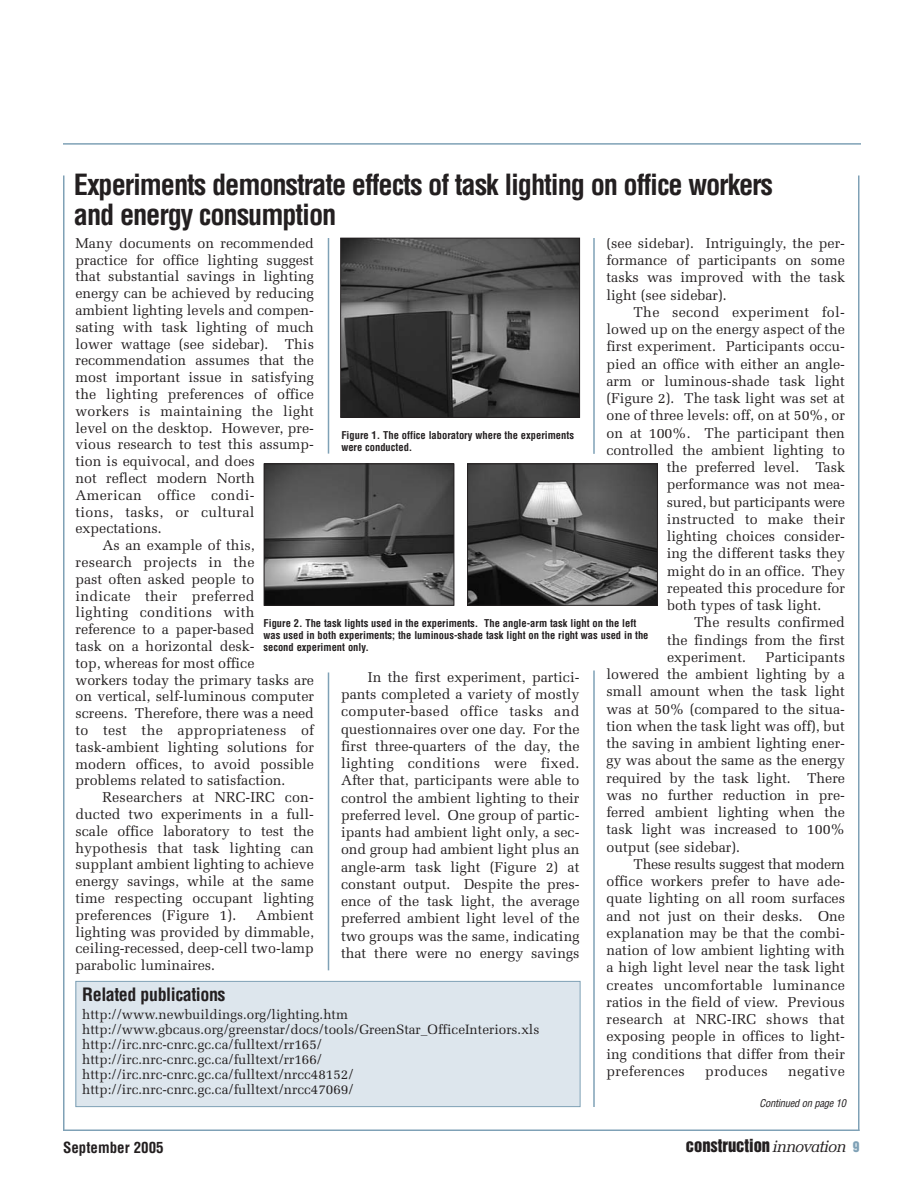
<style>
.page{position:relative;width:918px;height:1188px;background:#fff}
.page>*{position:absolute;margin:0;border:0;box-sizing:border-box;transform-origin:0 0}
.t1{font:700 condensed 28.5px/30px "Helvetica";letter-spacing:-.04em;color:#231f20}
.t2{font:700 condensed 18px "Helvetica";letter-spacing:-.025em;color:#231f20}
.t3{font:16.5px "Helvetica Inserat";color:#231f20}
.t4{font:700 condensed 15px "Helvetica";color:#231f20}
.t5{font:14.25px/17.2px "Melior";color:#231f20;text-align:justify}
.t6{font:14.25px "Melior";letter-spacing:.02em;color:#231f20}
.t7{font:13.5px/15px "Melior";color:#231f20}
.t8{font:700 condensed 10.5px/12px "Helvetica";color:#231f20}
.t9{font:italic condensed 10.5px "Helvetica";color:#231f20}
.s1{font-family:"Melior";font-style:italic}
.s2{font-size:13.5px;color:#7fa1b6}
</style>
<div class="page">
<hr style="left:63px;top:176px;width:1px;height:955px;background:#7fa1b6">
<hr style="left:858px;top:176px;width:2px;height:955px;background:#7fa1b6">
<hr style="left:63px;top:1130px;width:797px;height:1px;background:#7fa1b6">
<hr style="left:328px;top:672px;width:1px;height:298px;background:#7fa1b6">
<hr style="left:328px;top:232px;width:1px;height:222px;background:#7fa1b6">
<hr style="left:593px;top:232px;width:2px;height:222px;background:#7fa1b6">
<hr style="left:593px;top:670px;width:2px;height:437px;background:#7fa1b6">
<hr style="left:63px;top:143px;width:798px;height:2px;background:#7fa1b6">
<div style="left:74px;top:174px;width:769px;height:63px;background:#fff"></div>
<div style="left:76px;top:981px;width:504px;height:126px;background:#dde6ed"></div>
<div style="left:75px;top:981px;width:505px;height:126px;border:1px solid #7fa1b6"></div>
<img style="left:342px;top:240px;width:236px;height:176px">
<div style="left:340px;top:238px;width:240px;height:180px;border:1px solid #231f20"></div>
<img style="left:266px;top:466px;width:186px;height:138px">
<div style="left:264px;top:464px;width:190px;height:142px;border:1px solid #231f20"></div>
<img style="left:469px;top:466px;width:187px;height:138px">
<div style="left:467px;top:464px;width:191px;height:142px;border:1px solid #231f20"></div>
<h1 class="t1" style="left:74px;top:172px;width:701px">Experiments demonstrate effects of task lighting on office workers and energy consumption</h1>
<p class="t5" style="left:75px;top:236px;width:240px">Many documents on recommended</p>
<p class="t5" style="left:75px;top:253px;width:240px">practice for office lighting suggest</p>
<p class="t5" style="left:75px;top:269px;width:240px">that substantial savings in lighting</p>
<p class="t5" style="left:75px;top:286px;width:240px">energy can be achieved by reducing</p>
<p class="t5" style="left:75px;top:303px;width:240px">ambient lighting levels and compen-</p>
<p class="t5" style="left:75px;top:320px;width:240px">sating with task lighting of much</p>
<p class="t5" style="left:75px;top:337px;width:240px">lower wattage (see sidebar). This</p>
<p class="t5" style="left:75px;top:353px;width:240px">recommendation assumes that the</p>
<p class="t5" style="left:75px;top:370px;width:240px">most important issue in satisfying</p>
<p class="t5" style="left:75px;top:387px;width:240px">the lighting preferences of office</p>
<p class="t5" style="left:75px;top:404px;width:240px">workers is maintaining the light</p>
<p class="t5" style="left:75px;top:421px;width:240px">level on the desktop. However, pre-</p>
<p class="t5" style="left:75px;top:437px;width:240px">vious research to test this assump-</p>
<p class="t5" style="left:75px;top:454px;width:181px">tion is equivocal, and does</p>
<p class="t5" style="left:75px;top:471px;width:181px">not reflect modern North</p>
<p class="t6" style="left:75px;top:489px;width:181px">American office condi-</p>
<p class="t6" style="left:75px;top:506px;width:181px">tions, tasks, or cultural</p>
<p class="t5" style="left:75px;top:521px;width:88px">expectations.</p>
<p class="t5" style="left:102px;top:538px;width:154px">As an example of this,</p>
<p class="t6" style="left:75px;top:556px;width:181px">research projects in the</p>
<p class="t5" style="left:75px;top:572px;width:181px">past often asked people to</p>
<p class="t6" style="left:75px;top:590px;width:181px">indicate their preferred</p>
<p class="t6" style="left:75px;top:607px;width:181px">lighting conditions with</p>
<p class="t5" style="left:75px;top:622px;width:181px">reference to a paper-based</p>
<p class="t5" style="left:75px;top:639px;width:181px">task on a horizontal desk-</p>
<p class="t5" style="left:75px;top:656px;width:181px">top, whereas for most office</p>
<p class="t5" style="left:75px;top:673px;width:240px">workers today the primary tasks are</p>
<p class="t5" style="left:75px;top:689px;width:240px">on vertical, self-luminous computer</p>
<p class="t5" style="left:75px;top:706px;width:240px">screens. Therefore, there was a need</p>
<p class="t6" style="left:75px;top:724px;width:240px">to test the appropriateness of</p>
<p class="t5" style="left:75px;top:740px;width:240px">task-ambient lighting solutions for</p>
<p class="t5" style="left:75px;top:757px;width:240px">modern offices, to avoid possible</p>
<p class="t5" style="left:75px;top:773px;width:212px">problems related to satisfaction.</p>
<p class="t5" style="left:102px;top:790px;width:213px">Researchers at NRC-IRC con-</p>
<p class="t5" style="left:75px;top:807px;width:240px">ducted two experiments in a full-</p>
<p class="t5" style="left:75px;top:824px;width:240px">scale office laboratory to test the</p>
<p class="t5" style="left:75px;top:841px;width:240px">hypothesis that task lighting can</p>
<p class="t5" style="left:75px;top:857px;width:240px">supplant ambient lighting to achieve</p>
<p class="t5" style="left:75px;top:874px;width:240px">energy savings, while at the same</p>
<p class="t5" style="left:75px;top:891px;width:240px">time respecting occupant lighting</p>
<p class="t5" style="left:75px;top:908px;width:162px">preferences (Figure 1).</p>
<p class="t5" style="left:606px;top:236px;width:240px">(see sidebar). Intriguingly, the per&shy;formance of participants on some tasks was improved with the task light (see sidebar).</p>
<p class="t6" style="left:633px;top:306px;width:213px">The second experiment fol-</p>
<p class="t5" style="left:606px;top:322px;width:240px">lowed up on the energy aspect of the</p>
<p class="t5" style="left:606px;top:339px;width:240px">first experiment. Participants occu-</p>
<p class="t5" style="left:606px;top:356px;width:240px">pied an office with either an angle-</p>
<p class="t5" style="left:606px;top:374px;width:240px">arm or luminous-shade task light</p>
<p class="t5" style="left:606px;top:391px;width:240px">(Figure 2). The task light was set at</p>
<p class="t5" style="left:606px;top:408px;width:240px">one of three levels: off, on at 50%, or</p>
<p class="t5" style="left:606px;top:425px;width:240px">on at 100%. The participant then</p>
<p class="t5" style="left:606px;top:443px;width:240px">controlled the ambient lighting to</p>
<p class="t5" style="left:667px;top:460px;width:180px">the preferred level. Task</p>
<p class="t5" style="left:667px;top:477px;width:180px">performance was not mea-</p>
<p class="t5" style="left:667px;top:494px;width:180px">sured, but participants were</p>
<p class="t5" style="left:667px;top:512px;width:180px">instructed to make their</p>
<p class="t5" style="left:667px;top:529px;width:180px">lighting choices consider-</p>
<p class="t5" style="left:667px;top:546px;width:180px">ing the different tasks they</p>
<p class="t5" style="left:667px;top:563px;width:179px">might do in an office. They</p>
<p class="t5" style="left:667px;top:581px;width:179px">repeated this procedure for</p>
<p class="t5" style="left:667px;top:598px;width:156px">both types of task light.</p>
<p class="t5" style="left:694px;top:615px;width:152px">The results confirmed</p>
<p class="t5" style="left:667px;top:632px;width:179px">the findings from the first</p>
<p class="t5" style="left:667px;top:650px;width:80px">experiment.</p>
<p class="t8" style="left:341px;top:430px;width:234px">Figure 1. The office laboratory where the experiments were conducted.</p>
<p class="t8" style="left:264px;top:618px;width:387px">Figure 2. The task lights used in the experiments. The angle-arm task light on the left was used in both experiments; the luminous-shade task light on the right was used in the second experiment only.</p>
<p class="t5" style="left:606px;top:650px;width:240px;text-indent:159px">Participants lowered the ambient lighting by a small amount when the task light was at 50% (compared to the situa&shy;tion when the task light was off), but the saving in ambient lighting ener&shy;gy was about the same as the energy required by the task light. There was no further reduction in pre&shy;ferred ambient lighting when the task light was increased to 100% output (see sidebar).</p>
<p class="t5" style="left:606px;top:857px;width:240px;text-indent:27px">These results suggest that modern office workers prefer to have ade&shy;quate lighting on all room surfaces and not just on their desks. One explanation may be that the combi&shy;nation of low ambient lighting with a high light level near the task light creates uncomfortable luminance ratios in the field of view. Previous research at NRC-IRC shows that exposing people in offices to light&shy;ing conditions that differ from their preferences</p>
<p class="t5" style="left:341px;top:670px;width:240px;text-indent:27px">In the first experiment, partici&shy;pants completed a variety of mostly computer-based office tasks and questionnaires over one day. For the first three-quarters of the day, the lighting conditions were fixed.<br>After that, participants were able to control the ambient lighting to their preferred level. One group of partic&shy;ipants had ambient light only, a sec&shy;ond group had ambient light plus an angle-arm task light (Figure 2) at constant output. Despite the pres&shy;ence of the task light, the average preferred ambient light level of the two groups was the same, indicating that there were no energy savings</p>
<p class="t5" style="left:75px;top:908px;width:240px;line-height:16.8px;text-indent:181px">Ambient lighting was provided by dimmable, ceiling-recessed, deep-cell two-lamp parabolic luminaires.</p>
<p class="t2" style="left:82px;top:988px;width:145px">Related publications</p>
<p class="t7" style="left:82px;top:1008px;width:459px">http://www.newbuildings.org/lighting.htm http://www.gbcaus.org/greenstar/docs/tools/GreenStar_OfficeInteriors.xls http://irc.nrc-cnrc.gc.ca/fulltext/rr165/ http://irc.nrc-cnrc.gc.ca/fulltext/rr166/ http://irc.nrc-cnrc.gc.ca/fulltext/nrcc48152/ http://irc.nrc-cnrc.gc.ca/fulltext/nrcc47069/</p>
<p class="t6" style="left:705px;top:1065px;width:64px">produces</p>
<p class="t6" style="left:788px;top:1065px;width:58px">negative</p>
<p class="t9" style="left:760px;top:1099px;width:90px">Continued on page 10</p>
<p class="t4" style="left:63px;top:1142px;width:102px">September 2005</p>
<p class="t3" style="left:686px;top:1139px;width:175px">CONSTRUCTION <span class="s1">innovation</span> <span class="s2">9</span></p>
</div>
